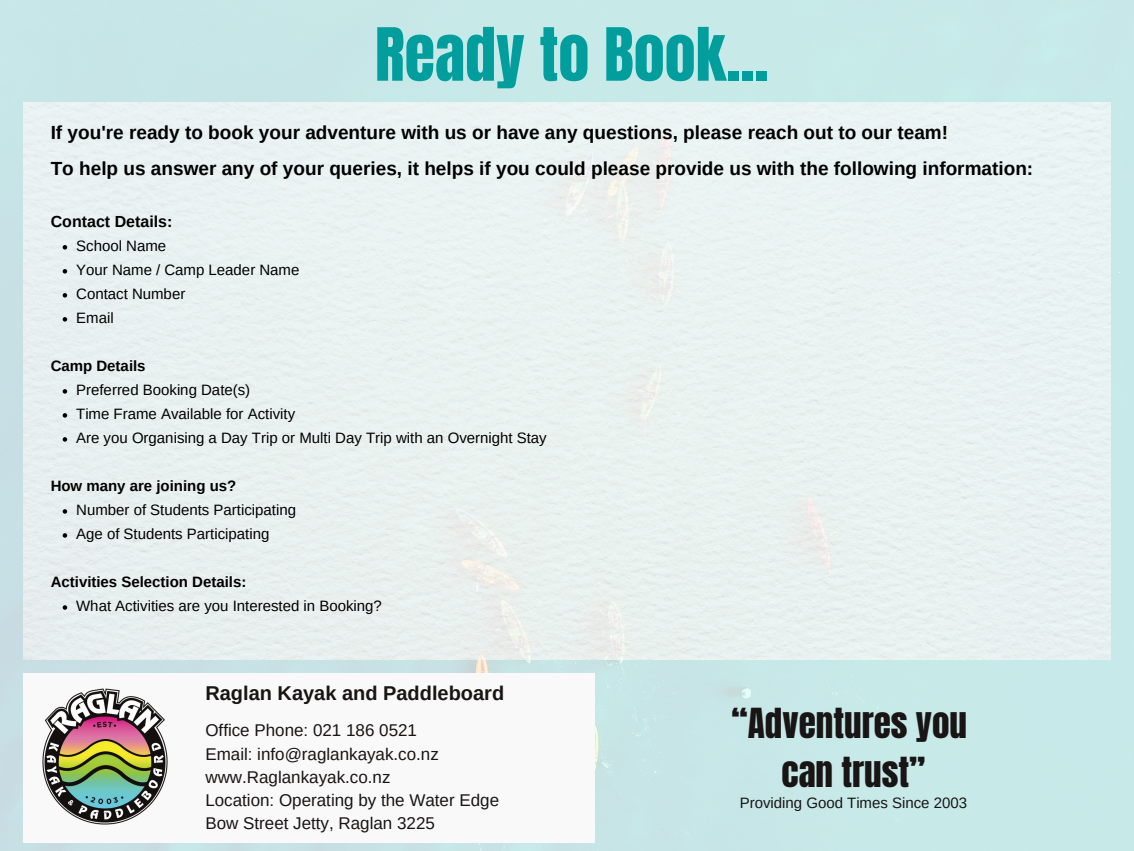
<style>
.page{position:relative;width:1134px;height:851px;background:#fff}
.page>*{position:absolute;margin:0;border:0;box-sizing:border-box;transform-origin:0 0}
.t1{font:62.3px "Anton";color:#029d9d}
.t2{font:35.2px/48.8px "Anton";color:#181514;text-align:center}
.t3{font:700 20px "Arimo";color:#181514}
.t4{font:700 19px "Arimo";color:#000}
.t5{font:17px/23.2px "Arimo";color:#181514}
.t6{font:700 16px "Arimo";color:#000}
.t7{font:15px "Arimo";color:#000}
.t8{font:700 15px "Arimo";color:#000}
.t9{font:15px "Arimo";color:#181514}
</style>
<div class="page">
<img style="left:0;top:0;width:1134px;height:850px">
<div style="left:24px;top:102px;width:1086px;height:557px;background:#e9f2f0"></div>
<svg style="left:63px;top:245px;width:4px;height:4px"></svg>
<svg style="left:63px;top:269px;width:4px;height:4px"></svg>
<svg style="left:63px;top:293px;width:4px;height:4px"></svg>
<svg style="left:63px;top:317px;width:4px;height:4px"></svg>
<svg style="left:63px;top:389px;width:4px;height:4px"></svg>
<svg style="left:63px;top:413px;width:4px;height:4px"></svg>
<svg style="left:63px;top:437px;width:4px;height:4px"></svg>
<svg style="left:63px;top:509px;width:4px;height:4px"></svg>
<svg style="left:63px;top:533px;width:4px;height:4px"></svg>
<svg style="left:63px;top:605px;width:4px;height:4px"></svg>
<div style="left:24px;top:673px;width:571px;height:169px;background:#f9f9f9"></div>
<img style="left:42px;top:688px;width:126px;height:136px">
<p class="t1" style="left:375px;top:10px;width:396px">Ready to Book...</p>
<h1 class="t4" style="left:51px;top:122px;width:899px">If you're ready to book your adventure with us or have any questions, please reach out to our team!</h1>
<p class="t4" style="left:51px;top:157px;width:984px">To help us answer any of your queries, it helps if you could please provide us with the following information:</p>
<h3 class="t6" style="left:51px;top:212px;width:123px">Contact Details:</h3>
<h3 class="t7" style="left:76px;top:237px;width:91px">School Name</h3>
<h4 class="t7" style="left:76px;top:261px;width:225px">Your Name / Camp Leader Name</h4>
<p class="t7" style="left:76px;top:285px;width:111px">Contact Number</p>
<p class="t7" style="left:76px;top:309px;width:39px">Email</p>
<p class="t8" style="left:51px;top:357px;width:96px">Camp Details</p>
<p class="t7" style="left:76px;top:381px;width:176px">Preferred Booking Date(s)</p>
<h6 class="t7" style="left:76px;top:405px;width:221px">Time Frame Available for Activity</h6>
<p class="t7" style="left:76px;top:429px;width:472px">Are you Organising a Day Trip or Multi Day Trip with an Overnight Stay</p>
<p class="t8" style="left:51px;top:477px;width:187px">How many are joining us?</p>
<p class="t7" style="left:76px;top:501px;width:221px">Number of Students Participating</p>
<h6 class="t7" style="left:76px;top:525px;width:195px">Age of Students Participating</h6>
<p class="t8" style="left:51px;top:573px;width:197px">Activities Selection Details:</p>
<p class="t7" style="left:76px;top:597px;width:307px">What Activities are you Interested in Booking?</p>
<p class="t3" style="left:205px;top:682px;width:300px">Raglan Kayak and Paddleboard</p>
<p class="t5" style="left:205px;top:718px;width:295px">Office Phone: 021 186 0521<br>Email: info@raglankayak.co.nz www.Raglankayak.co.nz<br>Location: Operating by the Water Edge<br>Bow Street Jetty, Raglan 3225</p>
<h3 class="t2" style="left:732px;top:699px;width:237px">“Adventures you can trust”</h3>
<h5 class="t9" style="left:740px;top:794px;width:229px">Providing Good Times Since 2003</h5>
</div>
